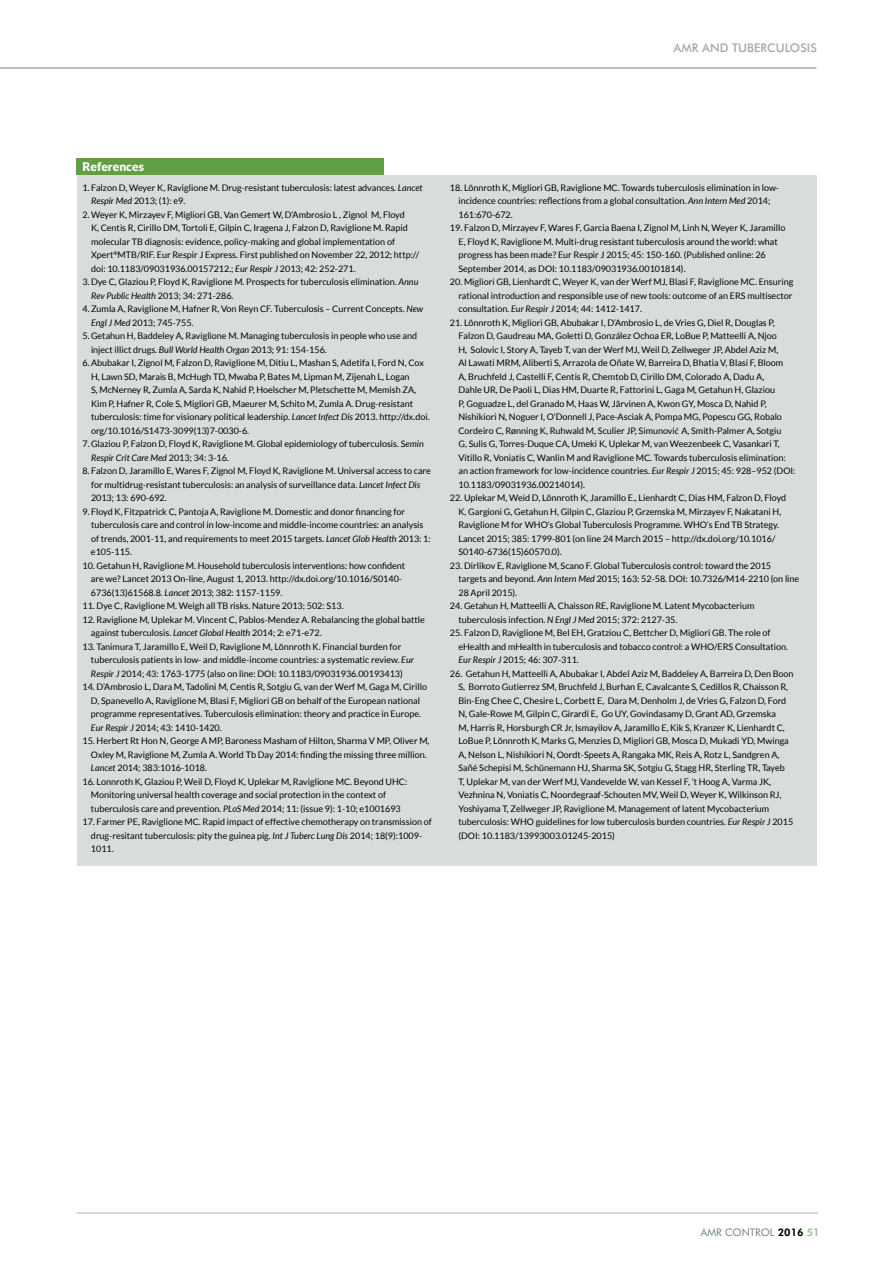
<style>
.page{position:relative;width:893px;height:1263px;background:#fff}
.page>*{position:absolute;margin:0;border:0;box-sizing:border-box;transform-origin:0 0}
.t1{font:500 12px "Futura BT";color:#a1abb2}
.t2{font:900 12px "Lato";color:#fff}
.t3{font:10.5px "Futura BT";color:#72808a}
.t4{font:9px/13.5px "Lato";color:#000}
.s1{font-style:italic}
.s2{font-family:"Myriad Pro"}
.s3{font-weight:800;color:#000}
.s4{font-weight:800;color:#93c789}
</style>
<div class="page">
<hr style="left:0;top:67px;width:816px;height:2px;background:#a1abb2">
<hr style="left:77px;top:1212px;width:741px;height:2px;background:#c6cdd1">
<div style="left:77px;top:175px;width:739px;height:691px;background:#d8dcdb"></div>
<div style="left:77px;top:158px;width:307px;height:17px;background:#609f43"></div>
<h1 class="t1" style="left:673px;top:40px;width:145px">AMR AND TUBERCULOSIS</h1>
<h1 class="t2" style="left:82px;top:159px;width:63px">References</h1>
<p class="t4" style="left:82px;top:181px;width:342px">1. Falzon D, Weyer K, Raviglione M. Drug-resistant tuberculosis: latest advances. <span class="s1">Lancet</span></p>
<p class="t4" style="left:91px;top:194px;width:96px"><span class="s1">Respir Med</span> 2013; (1): e9.</p>
<p class="t4" style="left:82px;top:208px;width:324px">2.Weyer K, Mirzayev F, Migliori GB, Van Gemert W, D’Ambrosio L , Zignol M, Floyd</p>
<p class="t4" style="left:91px;top:221px;width:318px">K, Centis R, Cirillo DM, Tortoli E, Gilpin C, Iragena J, Falzon D, Raviglione M. Rapid</p>
<p class="t4" style="left:91px;top:235px;width:306px">molecular TB diagnosis: evidence, policy-making and global implementation of</p>
<p class="t4" style="left:91px;top:248px;width:330px">Xpert<sup>®</sup>MTB/RIF. Eur Respir J Express. First published on November 22, 2012; http://</p>
<p class="t4" style="left:91px;top:262px;width:266px">doi: 10.1183/09031936.00157212.; <span class="s1">Eur Respir J</span> 2013; 42: 252-271.</p>
<p class="t4" style="left:82px;top:275px;width:337px">3. Dye C, Glaziou P, Floyd K, Raviglione M. Prospects for tuberculosis elimination. <span class="s1">Annu</span></p>
<p class="t4" style="left:91px;top:289px;width:144px"><span class="s1">Rev Public Health</span> 2013; 34: 271-286.</p>
<p class="t4" style="left:82px;top:302px;width:342px">4.Zumla A, Raviglione M, Hafner R, Von Reyn CF. Tuberculosis – Current Concepts. <span class="s1">New</span></p>
<p class="t4" style="left:91px;top:316px;width:104px"><span class="s1">Engl J Med</span> 2013; 745-755.</p>
<p class="t4" style="left:82px;top:329px;width:336px">5. Getahun H, Baddeley A, Raviglione M. Managing tuberculosis in people who use and</p>
<p class="t4" style="left:91px;top:343px;width:237px">inject illict drugs. <span class="s1">Bull World Health Organ</span> 2013; 91: 154-156.</p>
<p class="t4" style="left:82px;top:356px;width:343px">6.Abubakar I, Zignol M, Falzon D, Raviglione M, Ditiu L, Mashan S, Adetifa I, Ford N, Cox</p>
<p class="t4" style="left:91px;top:370px;width:320px">H, Lawn SD, Marais B, McHugh TD, Mwaba P, Bates M, Lipman M, Zijenah L, Logan</p>
<p class="t4" style="left:91px;top:383px;width:327px">S, McNerney R, Zumla A, Sarda K, Nahid P, Hoelscher M, Pletschette M, Memish ZA,</p>
<p class="t4" style="left:91px;top:397px;width:324px">Kim P, Hafner R, Cole S, Migliori GB, Maeurer M, Schito M, Zumla A. Drug-resistant</p>
<p class="t4" style="left:91px;top:410px;width:340px">tuberculosis: time for visionary political leadership. <span class="s1">Lancet Infect Dis</span> 2013. http://dx.doi.</p>
<p class="t4" style="left:91px;top:424px;width:160px">org/10.1016/S1473-3099(13)7-0030-6.</p>
<p class="t4" style="left:91px;top:437px;width:334px;text-indent:-9px">7. Glaziou P, Falzon D, Floyd K, Raviglione M. Global epidemiology of tuberculosis. S<span class="s1">emin<br>Respir Crit Care Med</span> 2013; 34: 3-16.</p>
<p class="t4" style="left:91px;top:464px;width:341px;text-indent:-9px">8. Falzon D, Jaramillo E, Wares F, Zignol M, Floyd K, Raviglione M. Universal access to care for multidrug-resistant tuberculosis: an analysis of surveillance data. <span class="s1">Lancet Infect Dis<br></span>2013; 13: 690-692.</p>
<p class="t4" style="left:91px;top:505px;width:341px;text-indent:-8px">9. Floyd K, Fitzpatrick C, Pantoja A, Raviglione M. Domestic and donor financing for tuberculosis care and control in low-income and middle-income countries: an analysis of trends, 2001-11, and requirements to meet 2015 targets. <span class="s1">Lancet Glob Health</span> 2013: 1: e105-115.</p>
<p class="t4" style="left:91px;top:559px;width:316px;text-indent:-9px">10. Getahun H, Raviglione M. Household tuberculosis interventions: how confident are we? Lancet 2013 On-line, August 1, 2013. http://dx.doi.org/10.1016/S0140-<br>6736(13)61568.8. <span class="s1">Lancet</span> 2013; 382: 1157-1159.</p>
<p class="t4" style="left:82px;top:599px;width:263px">11. Dye C, Raviglione M. Weigh all TB risks. Nature 2013; 502: S13.</p>
<p class="t4" style="left:91px;top:613px;width:335px;text-indent:-9px">12. Raviglione M, Uplekar M. Vincent C, Pablos-Mendez A. Rebalancing the global battle against tuberculosis. <span class="s1">Lancet Global Health</span> 2014; 2: e71-e72.</p>
<p class="t4" style="left:91px;top:640px;width:325px;text-indent:-9px">13. Tanimura T, Jaramillo E, Weil D, Raviglione M, Lönnroth K. Financial burden for tuberculosis patients in low- and middle-income countries: a systematic review. <span class="s1">Eur<br>Respir J</span> 2014; 43: 1763-1775 (also on line: DOI: 10.1183/09031936.00193413)</p>
<p class="t4" style="left:91px;top:680px;width:338px;text-indent:-9px">14. D’Ambrosio L, Dara M, Tadolini M, Centis R, Sotgiu G, van der Werf M, Gaga M, Cirillo D, Spanevello A, Raviglione M, Blasi F, Migliori GB on behalf of the European national programme representatives. Tuberculosis elimination: theory and practice in Europe.<br><span class="s1">Eur Respir J</span> 2014; 43: 1410-1420.</p>
<p class="t4" style="left:91px;top:734px;width:340px;text-indent:-9px">15. Herbert Rt Hon N, George A MP, Baroness Masham of Hilton, Sharma V MP, Oliver M,<br>Oxley M, Raviglione M, Zumla A. World Tb Day 2014: finding the missing three million.<br><span class="s1">Lancet</span> 2014; 383:1016-1018.</p>
<p class="t4" style="left:91px;top:775px;width:318px;text-indent:-9px">16. Lonnroth K, Glaziou P, Weil D, Floyd K, Uplekar M, Raviglione MC. Beyond UHC:<br>Monitoring universal health coverage and social protection in the context of tuberculosis care and prevention. <span class="s1">PLoS Med</span> 2014; 11: (issue 9): 1-10; e1001693</p>
<p class="t4" style="left:91px;top:815px;width:342px;text-indent:-9px">17. Farmer PE, Raviglione MC. Rapid impact of effective chemotherapy on transmission of drug-resitant tuberculosis: pity the guinea pig. <span class="s1">Int J Tuberc Lung Dis</span> 2014; 18(9):1009-<br>1011.</p>
<p class="t4" style="left:458px;top:181px;width:322px;text-indent:-9px">18. Lönnroth K, Migliori GB, Raviglione MC. Towards tuberculosis elimination in low&shy;incidence countries: reflections from a global consultation. <span class="s1">Ann Intern Med</span> 2014;<br>161:670-672.</p>
<p class="t4" style="left:458px;top:221px;width:328px;text-indent:-9px">19. Falzon D, Mirzayev F, Wares F, Garcia Baena I, Zignol M, Linh N, Weyer K, Jaramillo E, Floyd K, Raviglione M. Multi-drug resistant tuberculosis around the world: what progress has been made? Eur Respir J 2015; 45: 150-160. (Published online: 26<br>September 2014, as DOI: 10.1183/09031936.00101814).</p>
<p class="t4" style="left:458px;top:275px;width:336px;text-align:justify;text-indent:-9px">20. Migliori GB, Lienhardt C, Weyer K, van der Werf MJ, Blasi F, Raviglione MC. Ensuring rational introduction and responsible use of new tools: outcome of an ERS multisector consultation. <span class="s1">Eur Respir J</span> 2014; 44: 1412-1417.</p>
<p class="t4" style="left:458px;top:316px;width:339px;text-indent:-9px">21. Lönnroth K, Migliori GB, Abubakar I, D’Ambrosio L, de Vries G, Diel R, Douglas P, Falzon D, Gaudreau MA, Goletti D, González Ochoa ER, LoBue P, Matteelli A, Njoo<br>H, Solovic I, Story A, Tayeb T, van der Werf MJ, Weil D, Zellweger JP, Abdel Aziz M,<br>Al Lawati MRM, Aliberti S, Arrazola de Oñate W, Barreira D, Bhatia V, Blasi F, Bloom<br>A, Bruchfeld J, Castelli F, Centis R, Chemtob D, Cirillo DM, Colorado A, Dadu A,<br>Dahle UR, De Paoli L, Dias HM, Duarte R, Fattorini L, Gaga M, Getahun H, Glaziou<br>P, Goguadze L, del Granado M, Haas W, Järvinen A, Kwon GY, Mosca D, Nahid P, Nishikiori N, Noguer I, O’Donnell J, Pace-Asciak A, Pompa MG, Popescu GG, Robalo Cordeiro C, Rønning K, Ruhwald M, Sculier JP, Simunovi<span class="s2">ć</span> A, Smith-Palmer A, Sotgiu<br>G, Sulis G, Torres-Duque CA, Umeki K, Uplekar M, van Weezenbeek C, Vasankari T, Vitillo R, Voniatis C, Wanlin M and Raviglione MC. Towards tuberculosis elimination: an action framework for low-incidence countries. <span class="s1">Eur Respir J</span> 2015; 45: 928–952 (DOI:<br>10.1183/09031936.00214014).</p>
<p class="t4" style="left:458px;top:491px;width:329px;text-indent:-9px">22. Uplekar M, Weid D, Lönnroth K, Jaramillo E., Lienhardt C, Dias HM, Falzon D, Floyd K, Gargioni G, Getahun H, Gilpin C, Glaziou P, Grzemska M, Mirzayev F, Nakatani H, Raviglione M for WHO’s Global Tuberculosis Programme. WHO’s End TB Strategy.<br>Lancet 2015; 385: 1799-801 (on line 24 March 2015 – http://dx.doi.org/10.1016/ S0140-6736(15)60570.0).</p>
<p class="t4" style="left:458px;top:559px;width:342px;text-indent:-9px">23. Dirlikov E, Raviglione M, Scano F. Global Tuberculosis control: toward the 2015 targets and beyond. <span class="s1">Ann Intern Med</span> 2015; 163: 52-58. DOI: 10.7326/M14-2210 (on line<br>28 April 2015).</p>
<p class="t4" style="left:458px;top:599px;width:297px;text-indent:-9px">24. Getahun H, Matteelli A, Chaisson RE, Raviglione M. Latent Mycobacterium tuberculosis infection. <span class="s1">N Engl J Med</span> 2015; 372: 2127-35.</p>
<p class="t4" style="left:458px;top:626px;width:331px;text-indent:-9px">25. Falzon D, Raviglione M, Bel EH, Gratziou C, Bettcher D, Migliori GB. The role of eHealth and mHealth in tuberculosis and tobacco control: a WHO/ERS Consultation.<br><span class="s1">Eur Respir J</span> 2015; 46: 307-311.</p>
<p class="t4" style="left:458px;top:667px;width:337px;text-indent:-9px">26. Getahun H, Matteelli A, Abubakar I, Abdel Aziz M, Baddeley A, Barreira D, Den Boon S, Borroto Gutierrez SM, Bruchfeld J, Burhan E, Cavalcante S, Cedillos R, Chaisson R, Bin-Eng Chee C, Chesire L, Corbett E, Dara M, Denholm J, de Vries G, Falzon D, Ford N, Gale-Rowe M, Gilpin C, Girardi E, Go UY, Govindasamy D, Grant AD, Grzemska<br>M, Harris R, Horsburgh CR Jr, Ismayilov A, Jaramillo E, Kik S, Kranzer K, Lienhardt C, LoBue P, Lönnroth K, Marks G, Menzies D, Migliori GB, Mosca D, Mukadi YD, Mwinga A, Nelson L, Nishikiori N, Oordt-Speets A, Rangaka MK, Reis A, Rotz L, Sandgren A, Sañé Schepisi M, Schünemann HJ, Sharma SK, Sotgiu G, Stagg HR, Sterling TR, Tayeb<br>T, Uplekar M, van der Werf MJ, Vandevelde W, van Kessel F, ’t Hoog A, Varma JK, Vezhnina N, Voniatis C, Noordegraaf-Schouten MV, Weil D, Weyer K, Wilkinson RJ, Yoshiyama T, Zellweger JP, Raviglione M. Management of latent Mycobacterium tuberculosis: WHO guidelines for low tuberculosis burden countries. <span class="s1">Eur Respir J</span> 2015 (DOI: 10.1183/13993003.01245-2015)</p>
<p class="t3" style="left:701px;top:1226px;width:120px">AMR CONTROL <span class="s3">2016</span> <span class="s4">51</span></p>
</div>
